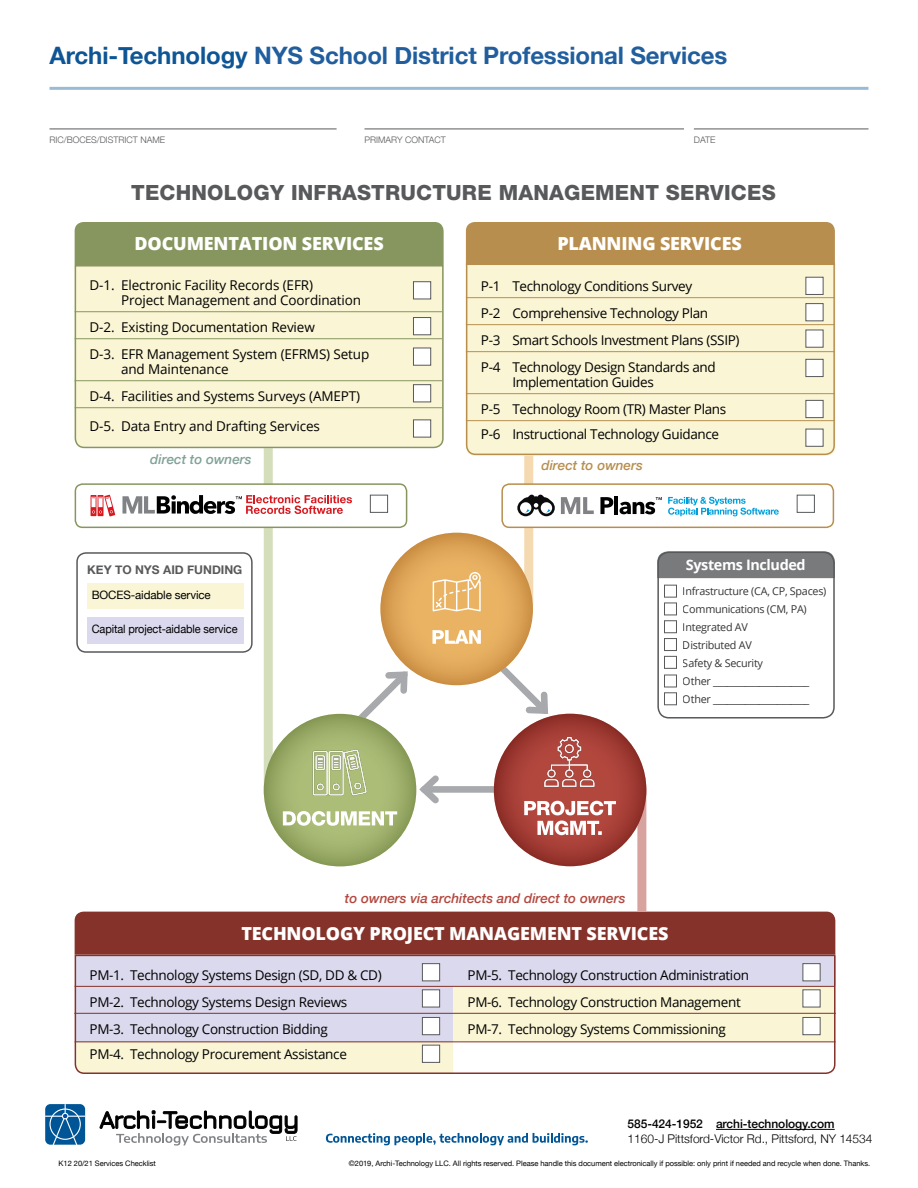
<style>
.page{position:relative;width:918px;height:1188px;background:#fff}
.page>*{position:absolute;margin:0;border:0;box-sizing:border-box;transform-origin:0 0}
.t1{font:700 24px "Helvetica Neue";letter-spacing:-.005em;color:#215e9e}
.t2{font:800 21px "Helvetica Neue LT Std";letter-spacing:.01em;color:#58595b}
.t3{font:800 18px "Open Sans";letter-spacing:-.01em;color:#fff}
.t4{font:700 14.4px "Open Sans";letter-spacing:-.025em;color:#fff}
.t5{font:13.5px/27px "Open Sans";letter-spacing:-.025em;color:#000}
.t6{font:italic 500 13.5px "Helvetica Neue";color:#b2473e}
.t7{font:italic 500 13.5px "Helvetica Neue";color:#b78e4e}
.t8{font:italic 500 13.5px "Helvetica Neue";color:#81a196}
.t9{font:300 12px "Helvetica Neue";letter-spacing:-.005em;color:#000}
.t10{font:500 12px "Helvetica Neue";letter-spacing:-.005em;color:#000}
.t11{font:700 12px "Helvetica Neue";color:#58595b}
.t12{font:11.55px "Helvetica Neue";letter-spacing:-.01em;color:#000;scale:.95 1}
.t13{font:11.55px "Helvetica Neue";letter-spacing:-.01em;color:#000}
.t14{font:10.8px/18px "Open Sans";letter-spacing:-.025em;color:#000}
.t15{font:300 9px "Helvetica Neue";color:#58595b}
.t16{font:7.5px "Helvetica Neue";letter-spacing:-.005em;color:#000}
.s1{color:#0e5595}
</style>
<div class="page">
<div style="left:87px;top:583px;width:156px;height:26px;background:#faf5d4"></div>
<div style="left:87px;top:618px;width:156px;height:26px;background:#dbd9ed"></div>
<div style="left:76px;top:552px;width:177px;height:101px;border:2px solid #58595b;border-radius:9px"></div>
<hr style="left:716px;top:1129px;width:119px;height:1px;background:#000">
<div style="left:45px;top:1104px;width:40px;height:41px;background:#005596;border-radius:5px"></div>
<div style="left:49px;top:1109px;width:32px;height:31px;border:1px solid #fff;border-radius:50%"></div>
<hr style="left:45px;top:1116px;width:40px;height:1px;background:#fff">
<svg style="left:52px;top:1104px;width:27px;height:41px"></svg>
<svg style="left:100px;top:1110px;width:197px;height:36px"></svg>
<svg style="left:326px;top:1133px;width:262px;height:12px"></svg>
<div style="left:75px;top:912px;width:760px;height:42px;background:#84322a"></div>
<svg style="left:74px;top:954px;width:762px;height:120px;background:#e4dddb"></svg>
<hr style="left:50px;top:129px;width:287px;height:1px;background:#58595b">
<hr style="left:364px;top:129px;width:320px;height:1px;background:#58595b">
<hr style="left:694px;top:129px;width:175px;height:1px;background:#58595b">
<hr style="left:50px;top:87px;width:818px;height:3px;background:#005596">
<div style="left:524px;top:456px;width:9px;height:149px;background:#f5d9b1"></div>
<div style="left:264px;top:448px;width:9px;height:346px;background:#d5debb"></div>
<div style="left:637px;top:788px;width:9px;height:124px;background:#d8a39f"></div>
<svg style="left:74px;top:264px;width:370px;height:185px;background:#f4f0ce"></svg>
<svg style="left:465px;top:262px;width:371px;height:194px;background:#f6f0ce"></svg>
<div style="left:466px;top:222px;width:369px;height:43px;background:#b78e4e"></div>
<div style="left:75px;top:222px;width:369px;height:43px;background:#87965f"></div>
<div style="left:502px;top:484px;width:331px;height:43px;background:#fff;border-radius:7px"></div>
<div style="left:501px;top:483px;width:333px;height:45px;border:2px solid #b78e4e;border-radius:7px"></div>
<svg style="left:561px;top:497px;width:33px;height:17px"></svg>
<svg style="left:600px;top:497px;width:13px;height:17px"></svg>
<hr style="left:614px;top:496px;width:4px;height:18px;background:#000">
<svg style="left:620px;top:497px;width:42px;height:17px"></svg>
<svg style="left:668px;top:497px;width:111px;height:19px"></svg>
<svg style="left:517px;top:495px;width:38px;height:21px"></svg>
<div style="left:797px;top:495px;width:18px;height:18px;border:1px solid #58595b"></div>
<div style="left:75px;top:484px;width:332px;height:43px;background:#fff;border-radius:7px"></div>
<div style="left:75px;top:483px;width:332px;height:45px;border:2px solid #87965f;border-radius:7px"></div>
<svg style="left:122px;top:495px;width:230px;height:19px"></svg>
<svg style="left:91px;top:495px;width:24px;height:22px"></svg>
<div style="left:370px;top:495px;width:18px;height:18px;border:1px solid #58595b"></div>
<div style="left:422px;top:1017px;width:18px;height:18px;background:#fff;border:1px solid #58595b"></div>
<div style="left:803px;top:1017px;width:18px;height:18px;background:#fff;border:1px solid #58595b"></div>
<div style="left:422px;top:963px;width:18px;height:18px;background:#fff;border:1px solid #58595b"></div>
<div style="left:803px;top:963px;width:18px;height:18px;background:#fff;border:1px solid #58595b"></div>
<div style="left:422px;top:1045px;width:18px;height:18px;background:#fff;border:1px solid #58595b"></div>
<div style="left:422px;top:989px;width:18px;height:18px;background:#fff;border:1px solid #58595b"></div>
<div style="left:803px;top:989px;width:18px;height:18px;background:#fff;border:1px solid #58595b"></div>
<div style="left:657px;top:552px;width:178px;height:167px;border:2px solid #58595b;border-radius:11px"></div>
<svg style="left:657px;top:551px;width:178px;height:27px;background:#797a7b"></svg>
<div style="left:664px;top:585px;width:13px;height:13px;border:1px solid #58595b"></div>
<div style="left:664px;top:620px;width:13px;height:13px;border:1px solid #58595b"></div>
<div style="left:664px;top:602px;width:13px;height:13px;border:1px solid #58595b"></div>
<div style="left:664px;top:638px;width:13px;height:13px;border:1px solid #58595b"></div>
<div style="left:664px;top:675px;width:13px;height:12px;border:1px solid #58595b"></div>
<div style="left:664px;top:656px;width:13px;height:13px;border:1px solid #58595b"></div>
<div style="left:664px;top:692px;width:13px;height:13px;border:1px solid #58595b"></div>
<div style="left:424px;top:786px;width:87px;height:7px;background:#a7a9ac"></div>
<svg style="left:414px;top:772px;width:31px;height:37px"></svg>
<svg style="left:336px;top:667px;width:77px;height:78px"></svg>
<svg style="left:264px;top:714px;width:152px;height:152px;background:#9cad69"></svg>
<img style="left:311px;top:743px;width:58px;height:57px">
<svg style="left:283px;top:811px;width:114px;height:15px"></svg>
<svg style="left:494px;top:714px;width:152px;height:152px;background:#a13c34"></svg>
<svg style="left:537px;top:821px;width:65px;height:14px"></svg>
<svg style="left:524px;top:801px;width:92px;height:14px"></svg>
<img style="left:543px;top:735px;width:54px;height:54px">
<svg style="left:380px;top:533px;width:153px;height:152px;background:#dea659"></svg>
<svg style="left:432px;top:630px;width:122px;height:90px"></svg>
<svg style="left:433px;top:572px;width:48px;height:39px;background:#eec487"></svg>
<div style="left:413px;top:348px;width:18px;height:18px;background:#fff;border:1px solid #58595b"></div>
<div style="left:413px;top:281px;width:18px;height:18px;background:#fff;border:1px solid #58595b"></div>
<div style="left:413px;top:384px;width:18px;height:18px;background:#fff;border:1px solid #58595b"></div>
<div style="left:413px;top:420px;width:18px;height:18px;background:#fff;border:1px solid #58595b"></div>
<div style="left:413px;top:317px;width:18px;height:18px;background:#fff;border:1px solid #58595b"></div>
<div style="left:806px;top:359px;width:18px;height:18px;background:#fff;border:1px solid #58595b"></div>
<div style="left:806px;top:277px;width:18px;height:18px;background:#fff;border:1px solid #58595b"></div>
<div style="left:806px;top:303px;width:18px;height:18px;background:#fff;border:1px solid #58595b"></div>
<div style="left:806px;top:400px;width:18px;height:18px;background:#fff;border:1px solid #58595b"></div>
<div style="left:806px;top:429px;width:18px;height:18px;background:#fff;border:1px solid #58595b"></div>
<div style="left:806px;top:330px;width:18px;height:18px;background:#fff;border:1px solid #58595b"></div>
<h1 class="t1" style="left:50px;top:37px;width:680px"><span class="s1">Archi-Technology</span> NYS School District Professional Services</h1>
<p class="t15" style="left:50px;top:132px;width:117px">RIC/BOCES/DISTRICT NAME</p>
<p class="t15" style="left:364px;top:132px;width:83px">PRIMARY CONTACT</p>
<p class="t15" style="left:694px;top:132px;width:23px">DATE</p>
<h2 class="t2" style="left:131px;top:180px;width:646px">TECHNOLOGY INFRASTRUCTURE MANAGEMENT SERVICES</h2>
<h3 class="t3" style="left:135px;top:230px;width:251px">DOCUMENTATION SERVICES</h3>
<h3 class="t3" style="left:557px;top:230px;width:186px">PLANNING SERVICES</h3>
<p class="t5" style="left:121px;top:278px;width:242px;line-height:15px;text-indent:-31px">D-1. Electronic Facility Records (EFR)<br>Project Management and Coordination</p>
<p class="t5" style="left:90px;top:314px;width:281px">D-2. Existing Documentation Review<br>D-3. EFR Management System (EFRMS) Setup</p>
<p class="t5" style="left:90px;top:356px;width:272px;text-indent:31px">and Maintenance<br>D-4. Facilities and Systems Surveys (AMEPT)</p>
<p class="t5" style="left:90px;top:413px;width:232px">D-5. Data Entry and Drafting Services</p>
<p class="t5" style="left:481px;top:273px;width:260px">P-1 Technology Conditions Survey<br>P-2 Comprehensive Technology Plan<br>P-3 Smart Schools Investment Plans (SSIP)<br>P-4 Technology Design Standards and</p>
<p class="t5" style="left:481px;top:369px;width:247px;text-indent:31px">Implementation Guides<br>P-5 Technology Room (TR) Master Plans</p>
<p class="t5" style="left:481px;top:420px;width:240px">P-6 Instructional Technology Guidance</p>
<p class="t8" style="left:150px;top:448px;width:103px">direct to owners</p>
<p class="t7" style="left:542px;top:454px;width:103px">direct to owners</p>
<p class="t11" style="left:87px;top:560px;width:157px">KEY TO NYS AID FUNDING</p>
<p class="t4" style="left:686px;top:555px;width:121px">Systems Included</p>
<p class="t13" style="left:92px;top:586px;width:120px">BOCES-aidable service</p>
<p class="t12" style="left:92px;top:620px;width:155px">Capital project-aidable service</p>
<p class="t14" style="left:683px;top:582px;width:145px">Infrastructure (CA, CP, Spaces)<br>Communications (CM, PA)<br>Integrated AV<br>Distributed AV<br>Safety &amp; Security<br>Other _____________________<br>Other _____________________</p>
<p class="t6" style="left:345px;top:887px;width:282px">to owners via architects and direct to owners</p>
<h3 class="t3" style="left:241px;top:920px;width:429px">TECHNOLOGY PROJECT MANAGEMENT SERVICES</h3>
<p class="t5" style="left:90px;top:961px;width:294px">PM-1. Technology Systems Design (SD, DD &amp; CD)</p>
<p class="t5" style="left:468px;top:961px;width:283px">PM-5. Technology Construction Administration</p>
<p class="t5" style="left:90px;top:988px;width:259px">PM-2. Technology Systems Design Reviews</p>
<p class="t5" style="left:468px;top:988px;width:275px">PM-6. Technology Construction Management</p>
<p class="t5" style="left:90px;top:1015px;width:240px">PM-3. Technology Construction Bidding</p>
<p class="t5" style="left:468px;top:1015px;width:260px">PM-7. Technology Systems Commissioning</p>
<p class="t5" style="left:90px;top:1041px;width:259px">PM-4. Technology Procurement Assistance</p>
<p class="t10" style="left:628px;top:1115px;width:209px">585-424-1952 archi-technology.com</p>
<p class="t9" style="left:628px;top:1130px;width:246px">1160-J Pittsford-Victor Rd., Pittsford, NY 14534</p>
<p class="t16" style="left:59px;top:1158px;width:99px">K12 20/21 Services Checklist</p>
<p class="t16" style="left:349px;top:1158px;width:523px">©2019, Archi-Technology LLC. All rights reserved. Please handle this document electronically if possible: only print if needed and recycle when done. Thanks.</p>
</div>
